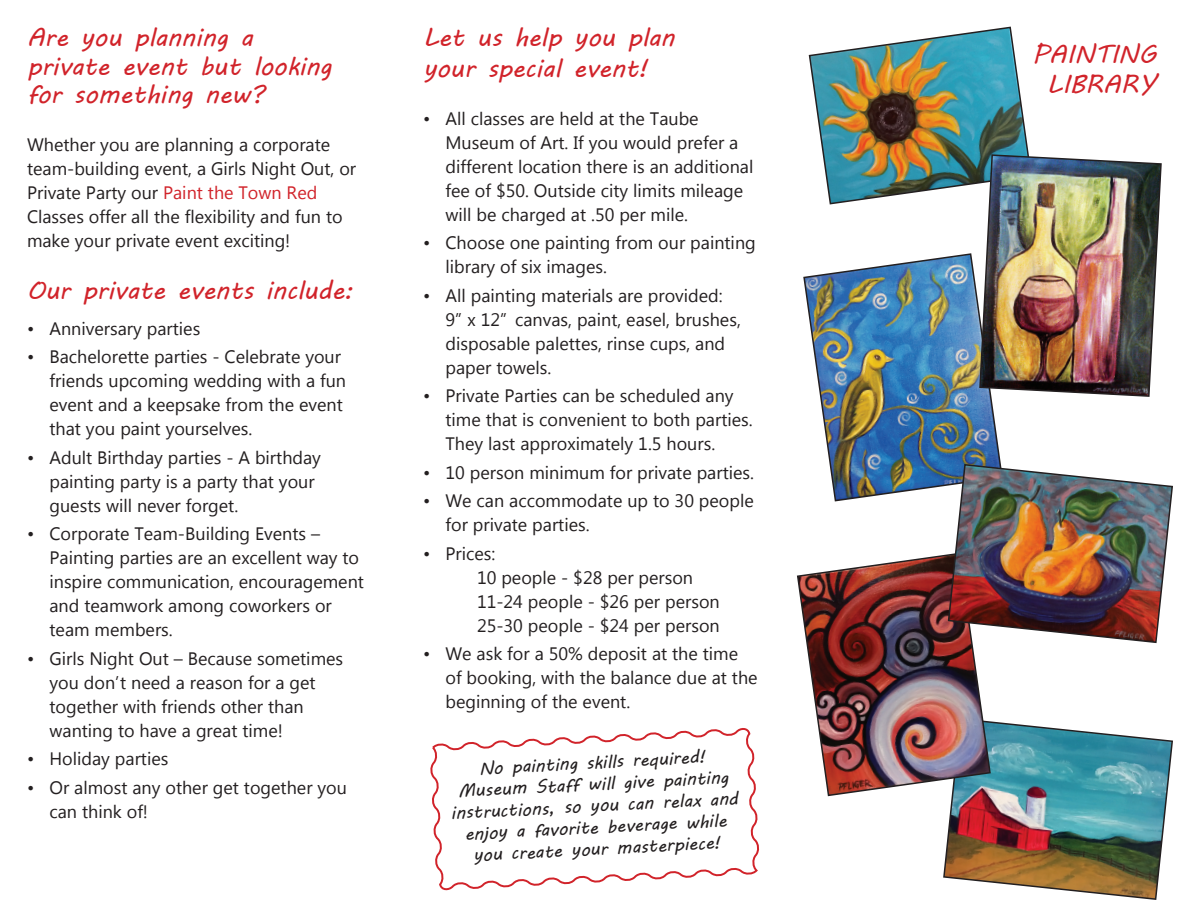
<style>
.page{position:relative;width:1188px;height:918px;background:#fff}
.page>*{position:absolute;margin:0;border:0;box-sizing:border-box;transform-origin:0 0}
.t1{font:25.5px/28.5px "MV Boli";color:#d1232a}
.t2{font:18px/24px "Microsoft Tai Le";color:#231f20}
.t3{font:18px/21.6px "MV Boli";color:#231f20;text-align:center}
.s1{color:#d1232a}
</style>
<div class="page">
<svg style="left:430px;top:728px;width:330px;height:163px"></svg>
<img style="left:943px;top:721px;width:230px;height:179px">
<img style="left:797px;top:554px;width:195px;height:243px">
<img style="left:803px;top:253px;width:198px;height:249px">
<img style="left:947px;top:463px;width:226px;height:181px">
<img style="left:808px;top:26px;width:221px;height:179px">
<img style="left:978px;top:154px;width:184px;height:244px">
<h1 class="t1" style="left:27px;top:23px;width:306px">Are you planning a private event but looking for something new?</h1>
<p class="t2" style="left:27px;top:134px;width:331px">Whether you are planning a corporate team-building event, a Girls Night Out, or Private Party our <span class="s1">Paint the Town Red </span>Classes offer all the flexibility and fun to make your private event exciting!</p>
<h1 class="t1" style="left:27px;top:275px;width:328px">Our private events include:</h1>
<p class="t2" style="left:27px;top:317px;width:175px">• Anniversary parties</p>
<p class="t2" style="left:50px;top:346px;width:298px;text-indent:-22px">• Bachelorette parties - Celebrate your friends upcoming wedding with a fun event and a keepsake from the event that you paint yourselves.</p>
<p class="t2" style="left:50px;top:446px;width:273px;text-indent:-22px">• Adult Birthday parties - A birthday painting party is a party that your guests will never forget.</p>
<p class="t2" style="left:50px;top:523px;width:316px;text-indent:-22px">• Corporate Team-Building Events –<br>Painting parties are an excellent way to inspire communication, encouragement and teamwork among coworkers or team members.</p>
<p class="t2" style="left:50px;top:647px;width:295px;text-indent:-22px">• Girls Night Out – Because sometimes you don’t need a reason for a get together with friends other than wanting to have a great time!</p>
<p class="t2" style="left:27px;top:748px;width:143px">• Holiday parties</p>
<p class="t2" style="left:50px;top:776px;width:299px;text-indent:-22px">• Or almost any other get together you can think of!</p>
<h1 class="t1" style="left:423px;top:22px;width:253px;line-height:30.6px">Let us help you plan your special event!</h1>
<p class="t2" style="left:446px;top:107px;width:309px;text-indent:-22px">• All classes are held at the Taube Museum of Art. If you would prefer a different location there is an additional fee of $50. Outside city limits mileage will be charged at .50 per mile.</p>
<p class="t2" style="left:446px;top:232px;width:312px;text-indent:-22px">• Choose one painting from our painting library of six images.</p>
<p class="t2" style="left:446px;top:284px;width:297px;text-indent:-22px">• All painting materials are provided:<br>9”x 12”canvas, paint, easel, brushes, disposable palettes, rinse cups, and paper towels.</p>
<p class="t2" style="left:446px;top:385px;width:309px;text-indent:-22px">• Private Parties can be scheduled any time that is convenient to both parties.<br>They last approximately 1.5 hours.</p>
<p class="t2" style="left:423px;top:461px;width:333px">• 10 person minimum for private parties.</p>
<p class="t2" style="left:446px;top:490px;width:310px;text-indent:-22px">• We can accommodate up to 30 people for private parties.</p>
<p class="t2" style="left:477px;top:542px;width:244px;text-indent:-54px">• Prices:<br>10 people - $28 per person<br>11-24 people - $26 per person<br>25-30 people - $24 per person</p>
<p class="t2" style="left:446px;top:643px;width:314px;text-indent:-22px">• We ask for a 50% deposit at the time of booking, with the balance due at the beginning of the event.</p>
<p class="t3" style="left:448px;top:759px;width:289px;rotate:-3deg">No painting skills required!<br>Museum Staff will give painting instructions, so you can relax and enjoy a favorite beverage while you create your masterpiece!</p>
<h1 class="t1" style="left:1032px;top:38px;width:125px;line-height:30.6px;text-align:center">PAINTING<br>LIBRARY</h1>
</div>
